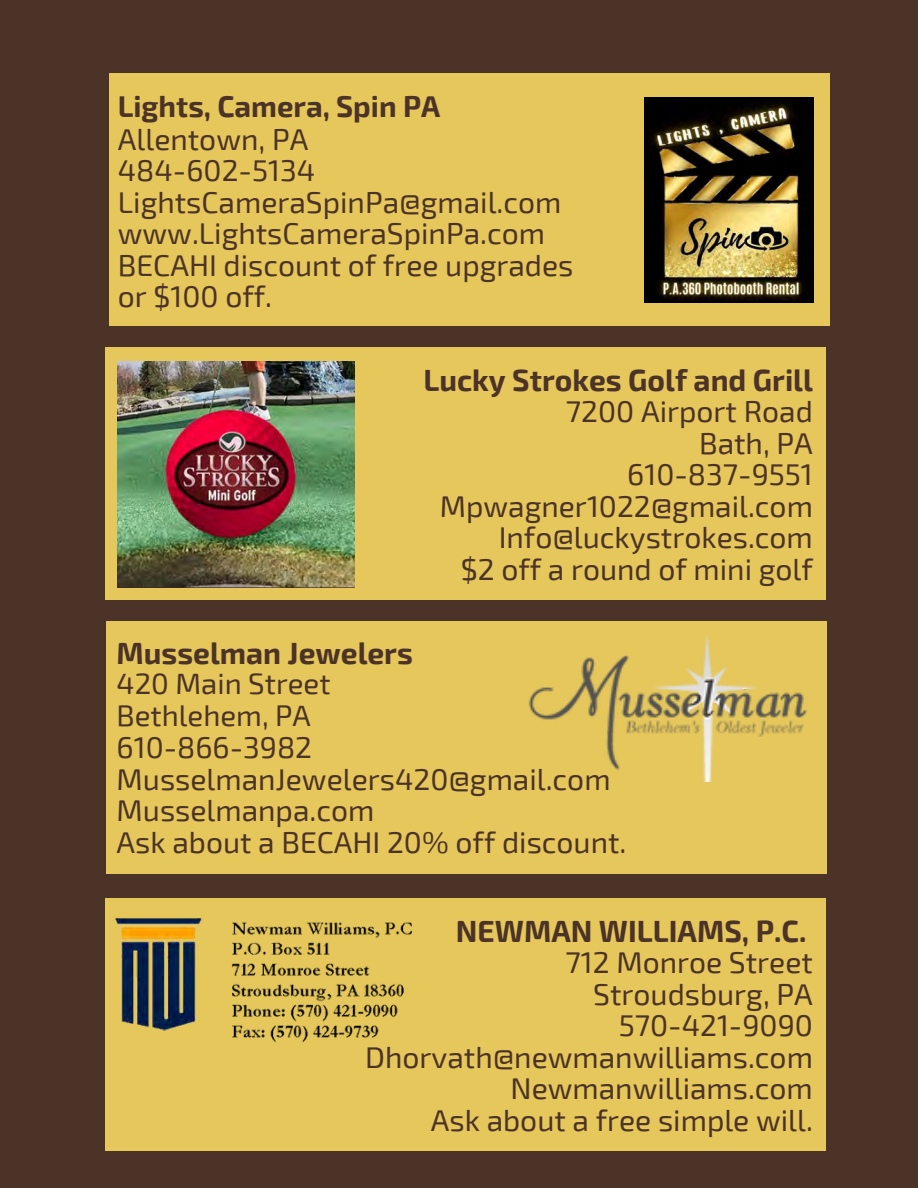
<style>
.page{position:relative;width:918px;height:1188px;background:#4c3327}
.page>*{position:absolute;margin:0;border:0;box-sizing:border-box;transform-origin:0 0}
.t1{font:30px "Exo 2";color:#4c3327}
.t2{font:700 30px "Exo 2";color:#4c3327}
.t3{font:29.4px "Exo 2";color:#4c3327}
.t4{font:700 29.4px "Exo 2";color:#4c3327}
</style>
<div class="page">
<div style="left:106px;top:348px;width:720px;height:252px;background:#e5c75c"></div>
<div style="left:106px;top:621px;width:721px;height:252px;background:#e5c75c"></div>
<div style="left:109px;top:74px;width:720px;height:252px;background:#e5c75c"></div>
<img style="left:528px;top:635px;width:279px;height:146px">
<div style="left:106px;top:899px;width:720px;height:252px;background:#e5c75c"></div>
<img style="left:105px;top:910px;width:307px;height:136px">
<img style="left:118px;top:362px;width:236px;height:226px">
<img style="left:645px;top:97px;width:168px;height:205px">
<p class="t4" style="left:118px;top:88px;width:324px">Lights, Camera, Spin PA</p>
<p class="t1" style="left:118px;top:120px;width:192px">Allentown, PA</p>
<p class="t1" style="left:118px;top:151px;width:199px">484-602-5134</p>
<p class="t1" style="left:118px;top:183px;width:445px">LightsCameraSpinPa@gmail.com</p>
<p class="t1" style="left:118px;top:214px;width:429px">www.LightsCameraSpinPa.com</p>
<p class="t1" style="left:118px;top:246px;width:457px">BECAHI discount of free upgrades</p>
<p class="t1" style="left:118px;top:277px;width:156px">or $100 off.</p>
<p class="t2" style="left:423px;top:360px;width:391px">Lucky Strokes Golf and Grill</p>
<p class="t1" style="left:566px;top:392px;width:248px">7200 Airport Road</p>
<p class="t1" style="left:699px;top:424px;width:115px">Bath, PA</p>
<p class="t1" style="left:627px;top:455px;width:187px">610-837-9551</p>
<p class="t1" style="left:440px;top:487px;width:375px">Mpwagner1022@gmail.com</p>
<p class="t1" style="left:499px;top:518px;width:316px">Info@luckystrokes.com</p>
<p class="t1" style="left:461px;top:550px;width:354px">$2 off a round of mini golf</p>
<p class="t2" style="left:117px;top:634px;width:298px">Musselman Jewelers</p>
<p class="t3" style="left:117px;top:665px;width:215px">420 Main Street</p>
<p class="t3" style="left:117px;top:696px;width:196px">Bethlehem, PA</p>
<p class="t1" style="left:117px;top:728px;width:197px">610-866-3982</p>
<p class="t1" style="left:117px;top:760px;width:496px">MusselmanJewelers420@gmail.com</p>
<p class="t1" style="left:117px;top:791px;width:259px">Musselmanpa.com</p>
<p class="t1" style="left:117px;top:823px;width:511px">Ask about a BECAHI 20% off discount.</p>
<p class="t2" style="left:456px;top:911px;width:352px">NEWMAN WILLIAMS, P.C.</p>
<p class="t1" style="left:566px;top:943px;width:249px">712 Monroe Street</p>
<p class="t1" style="left:593px;top:975px;width:221px">Stroudsburg, PA</p>
<p class="t1" style="left:619px;top:1006px;width:196px">570-421-9090</p>
<p class="t1" style="left:365px;top:1038px;width:449px">Dhorvath@newmanwilliams.com</p>
<p class="t1" style="left:511px;top:1069px;width:304px">Newmanwilliams.com</p>
<p class="t1" style="left:431px;top:1101px;width:384px">Ask about a free simple will.</p>
</div>
